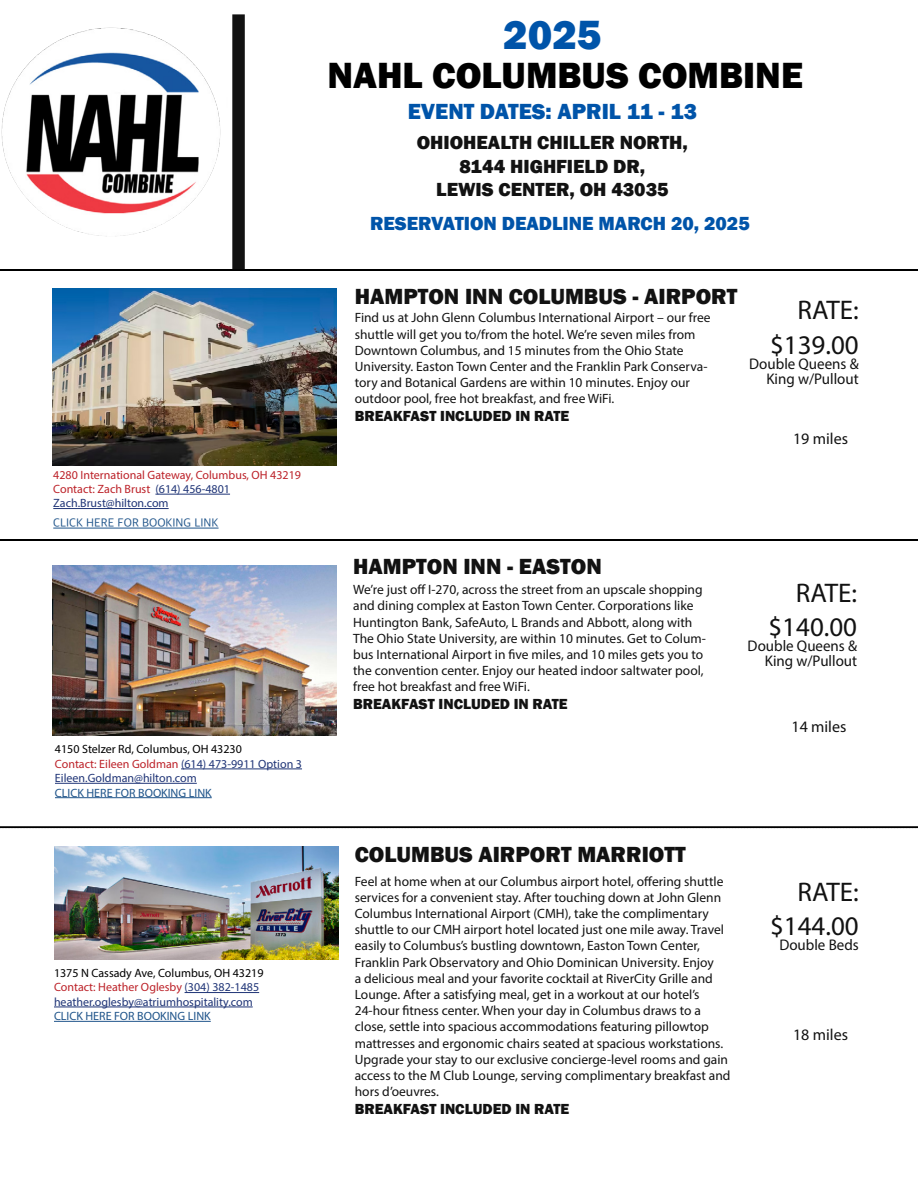
<style>
.page{position:relative;width:918px;height:1188px;background:#fff}
.page>*{position:absolute;margin:0;border:0;box-sizing:border-box;transform-origin:0 0}
.t1{font:800 42px "Franklin Gothic";color:#0054a9}
.t2{font:800 37.5px "Franklin Gothic";color:#000}
.t3{font:27px/34.5px "Myriad Pro";color:#121212;text-align:right}
.t4{font:800 22.5px "Franklin Gothic";color:#121212}
.t5{font:800 22.5px "Franklin Gothic";color:#0054a9}
.t6{font:800 19.5px/23.4px "Franklin Gothic";color:#121212;text-align:center}
.t7{font:800 19.5px "Franklin Gothic";color:#0054a9}
.t8{font:16.05px "Myriad Pro";color:#121212}
.t9{font:15.45px/15px "Myriad Pro";color:#121212;text-align:right}
.t10{font:800 15px "Franklin Gothic";color:#121212}
.t11{font:13.5px/16.2px "Myriad Pro";color:#121212}
.t12{font:12px/14.4px "Myriad Pro";color:#203577}
.t13{font:12px/14.4px "Myriad Pro";color:#bc2229}
.t14{font:12px "Myriad Pro";color:#1f548a}
.t15{font:12px "Apple SD Gothic Neo";color:#1f548a}
.s1{color:#203577}
.s2{color:#000}
.s3{color:#bc2229}
</style>
<div class="page">
<svg style="left:0;top:826px;width:918px;height:2px;background:#1e1e1e"></svg>
<hr style="left:0;top:539px;width:918px;height:2px;background:#000">
<svg style="left:0;top:269px;width:918px;height:2px"></svg>
<img style="left:52px;top:288px;width:285px;height:177px">
<hr style="left:155px;top:494px;width:75px;height:1px;background:#203577">
<hr style="left:53px;top:508px;width:116px;height:1px;background:#203577">
<hr style="left:53px;top:528px;width:166px;height:1px;background:#1f548a">
<div style="left:233px;top:15px;width:11px;height:253px;background:#121212"></div>
<div style="left:232px;top:14px;width:13px;height:255px;border:2px solid #121212"></div>
<hr style="left:181px;top:769px;width:121px;height:1px;background:#203577">
<hr style="left:55px;top:783px;width:142px;height:1px;background:#203577">
<hr style="left:55px;top:797px;width:157px;height:1px;background:#1f548a">
<img style="left:52px;top:566px;width:285px;height:169px">
<hr style="left:185px;top:992px;width:74px;height:1px;background:#203577">
<hr style="left:54px;top:1007px;width:199px;height:1px;background:#203577">
<hr style="left:54px;top:1021px;width:157px;height:1px;background:#1f548a">
<img style="left:54px;top:846px;width:284px;height:114px">
<img style="left:1px;top:27px;width:226px;height:244px">
<p class="t13" style="left:53px;top:467px;width:249px">4280 International Gateway, Columbus, OH 43219<br>Contact: Zach Brust <span class="s1">(614) 456-4801<br>Zach.Brust@hilton.com</span></p>
<p class="t15" style="left:53px;top:515px;width:167px">CLICK HERE FOR BOOKING LINK</p>
<p class="t12" style="left:55px;top:742px;width:249px"><span class="s2">4150 Stelzer Rd, Columbus, OH 43230<br></span><span class="s3">Contact: Eileen Goldman</span> (614) 473-9911 Option 3<br>Eileen.Goldman@hilton.com</p>
<p class="t14" style="left:55px;top:785px;width:158px">CLICK HERE FOR BOOKING LINK</p>
<p class="t12" style="left:54px;top:966px;width:211px"><span class="s2">1375 N Cassady Ave, Columbus, OH 43219<br></span><span class="s3">Contact: Heather Oglesby</span> (304) 382-1485 heather.oglesby@atriumhospitality.com</p>
<p class="t14" style="left:54px;top:1009px;width:158px">CLICK HERE FOR BOOKING LINK</p>
<h1 class="t1" style="left:503px;top:8px;width:100px">2025</h1>
<h2 class="t2" style="left:327px;top:51px;width:477px">NAHL COLUMBUS COMBINE</h2>
<h3 class="t5" style="left:408px;top:97px;width:291px">EVENT DATES: APRIL 11 - 13</h3>
<h3 class="t6" style="left:417px;top:131px;width:273px">OHIOHEALTH CHILLER NORTH,<br>8144 HIGHFIELD DR,<br>LEWIS CENTER, OH 43035</h3>
<h3 class="t7" style="left:370px;top:210px;width:381px">RESERVATION DEADLINE MARCH 20, 2025</h3>
<h3 class="t4" style="left:355px;top:282px;width:384px">HAMPTON INN COLUMBUS - AIRPORT</h3>
<p class="t11" style="left:355px;top:310px;width:357px">Find us at John Glenn Columbus International Airport – our free shuttle will get you to/from the hotel. We’re seven miles from Downtown Columbus, and 15 minutes from the Ohio State University. Easton Town Center and the Franklin Park Conserva&shy;tory and Botanical Gardens are within 10 minutes. Enjoy our outdoor pool, free hot breakfast, and free WiFi.</p>
<p class="t10" style="left:355px;top:407px;width:216px">BREAKFAST INCLUDED IN RATE</p>
<h3 class="t3" style="left:770px;top:293px;width:90px">RATE: $139.00</h3>
<p class="t9" style="left:749px;top:356px;width:111px">Double Queens &amp;<br>King w/Pullout</p>
<p class="t8" style="left:793px;top:429px;width:56px">19 miles</p>
<h3 class="t4" style="left:353px;top:552px;width:250px">HAMPTON INN - EASTON</h3>
<p class="t11" style="left:353px;top:581px;width:354px">We’re just off I-270, across the street from an upscale shopping and dining complex at Easton Town Center. Corporations like Huntington Bank, SafeAuto, L Brands and Abbott, along with The Ohio State University, are within 10 minutes. Get to Colum&shy;bus International Airport in five miles, and 10 miles gets you to the convention center. Enjoy our heated indoor saltwater pool, free hot breakfast and free WiFi.</p>
<p class="t10" style="left:353px;top:695px;width:216px">BREAKFAST INCLUDED IN RATE</p>
<h3 class="t3" style="left:768px;top:575px;width:90px">RATE: $140.00</h3>
<p class="t9" style="left:748px;top:638px;width:111px">Double Queens &amp;<br>King w/Pullout</p>
<p class="t8" style="left:791px;top:717px;width:56px">14 miles</p>
<h3 class="t4" style="left:355px;top:840px;width:332px">COLUMBUS AIRPORT MARRIOTT</h3>
<p class="t11" style="left:355px;top:873px;width:377px">Feel at home when at our Columbus airport hotel, offering shuttle services for a convenient stay. After touching down at John Glenn Columbus International Airport (CMH), take the complimentary shuttle to our CMH airport hotel located just one mile away. Travel easily to Columbus’s bustling downtown, Easton Town Center, Franklin Park Observatory and Ohio Dominican University. Enjoy<br>a delicious meal and your favorite cocktail at RiverCity Grille and Lounge. After a satisfying meal, get in a workout at our hotel’s 24-hour fitness center. When your day in Columbus draws to a close, settle into spacious accommodations featuring pillowtop mattresses and ergonomic chairs seated at spacious workstations.<br>Upgrade your stay to our exclusive concierge-level rooms and gain access to the M Club Lounge, serving complimentary breakfast and hors d’oeuvres.</p>
<p class="t10" style="left:355px;top:1099px;width:216px">BREAKFAST INCLUDED IN RATE</p>
<h3 class="t3" style="left:770px;top:874px;width:90px">RATE: $144.00</h3>
<p class="t9" style="left:779px;top:937px;width:81px">Double Beds</p>
<p class="t8" style="left:793px;top:1025px;width:56px">18 miles</p>
</div>
